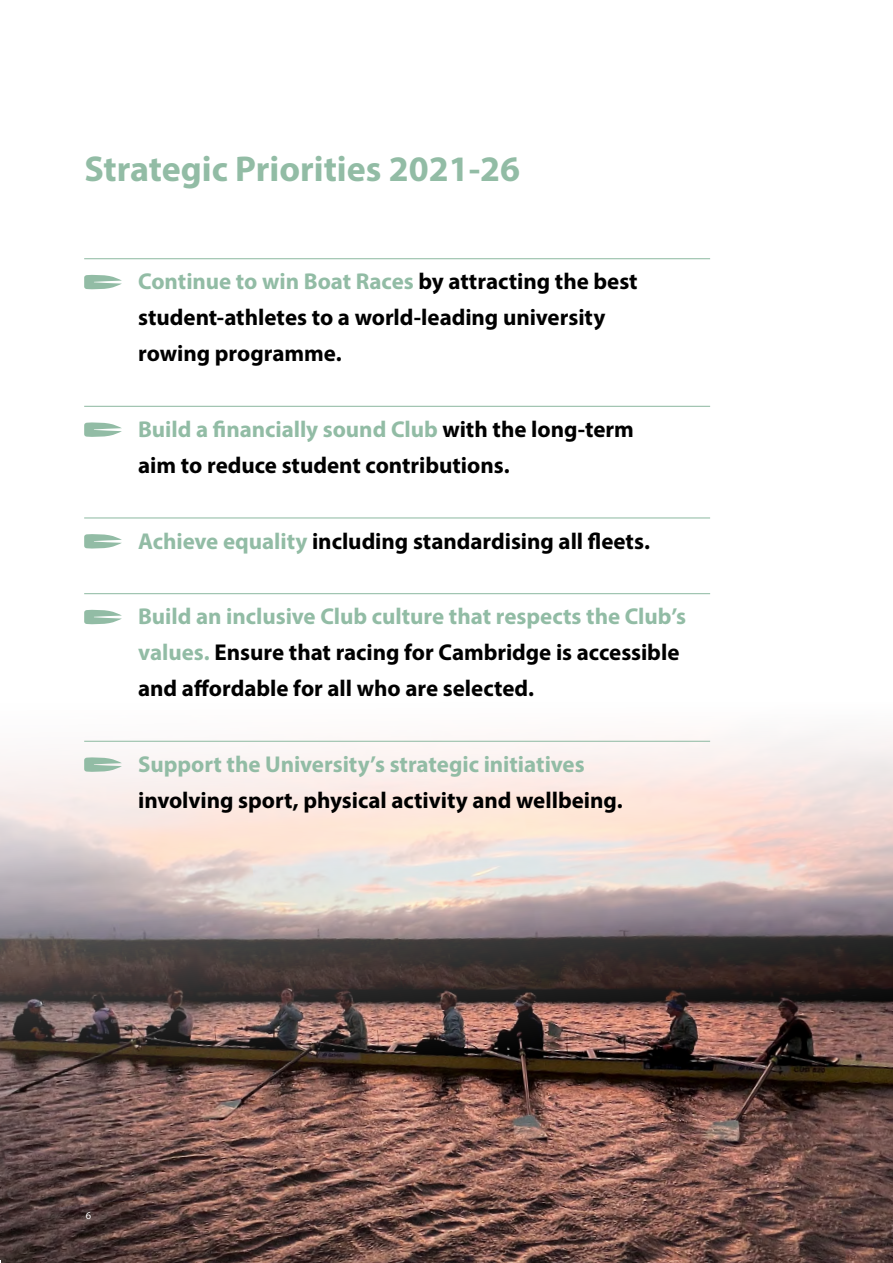
<style>
.page{position:relative;width:893px;height:1263px;background:#fff}
.page>*{position:absolute;margin:0;border:0;box-sizing:border-box;transform-origin:0 0}
.t1{font:700 36px "Myriad Pro";color:#92bca5}
.t2{font:700 22.95px/36px "Myriad Pro";letter-spacing:-.005em;color:#000}
.t3{font:700 22.95px "Myriad Pro";letter-spacing:-.005em;color:#92bca5}
.t4{font:10.5px "Myriad Pro";color:#fff}
.s1{color:#92bca5}
</style>
<div class="page">
<img style="left:0;top:405px;width:893px;height:858px">
<hr style="left:84px;top:258px;width:626px;height:1px;background:#92bca5">
<hr style="left:84px;top:406px;width:626px;height:1px;background:#92bca5">
<hr style="left:84px;top:517px;width:626px;height:1px;background:#92bca5">
<hr style="left:84px;top:593px;width:626px;height:1px;background:#92bca5">
<hr style="left:84px;top:741px;width:626px;height:1px;background:#92bca5">
<svg style="left:84px;top:275px;width:38px;height:14px"></svg>
<svg style="left:84px;top:422px;width:38px;height:15px"></svg>
<svg style="left:84px;top:534px;width:38px;height:15px"></svg>
<svg style="left:84px;top:610px;width:38px;height:14px"></svg>
<svg style="left:84px;top:757px;width:38px;height:15px"></svg>
<h1 class="t1" style="left:84px;top:145px;width:437px">Strategic Priorities 2021-26</h1>
<p class="t2" style="left:138px;top:263px;width:501px"><span class="s1">Continue to win Boat Races</span> by attracting the best student-athletes to a world-leading university rowing programme.</p>
<p class="t2" style="left:138px;top:410px;width:497px"><span class="s1">Build a financially sound Club</span> with the long-term aim to reduce student contributions.</p>
<p class="t2" style="left:138px;top:522px;width:513px"><span class="s1">Achieve equality</span> including standardising all fleets.</p>
<p class="t2" style="left:138px;top:598px;width:550px"><span class="s1">Build an inclusive Club culture that respects the Club’s values.</span> Ensure that racing for Cambridge is accessible and affordable for all who are selected.</p>
<p class="t3" style="left:138px;top:749px;width:448px">Support the University’s strategic initiatives</p>
<p class="t2" style="left:138px;top:781px;width:486px">involving sport, physical activity and wellbeing.</p>
<p class="t4" style="left:86px;top:1209px;width:7px">6</p>
</div>
